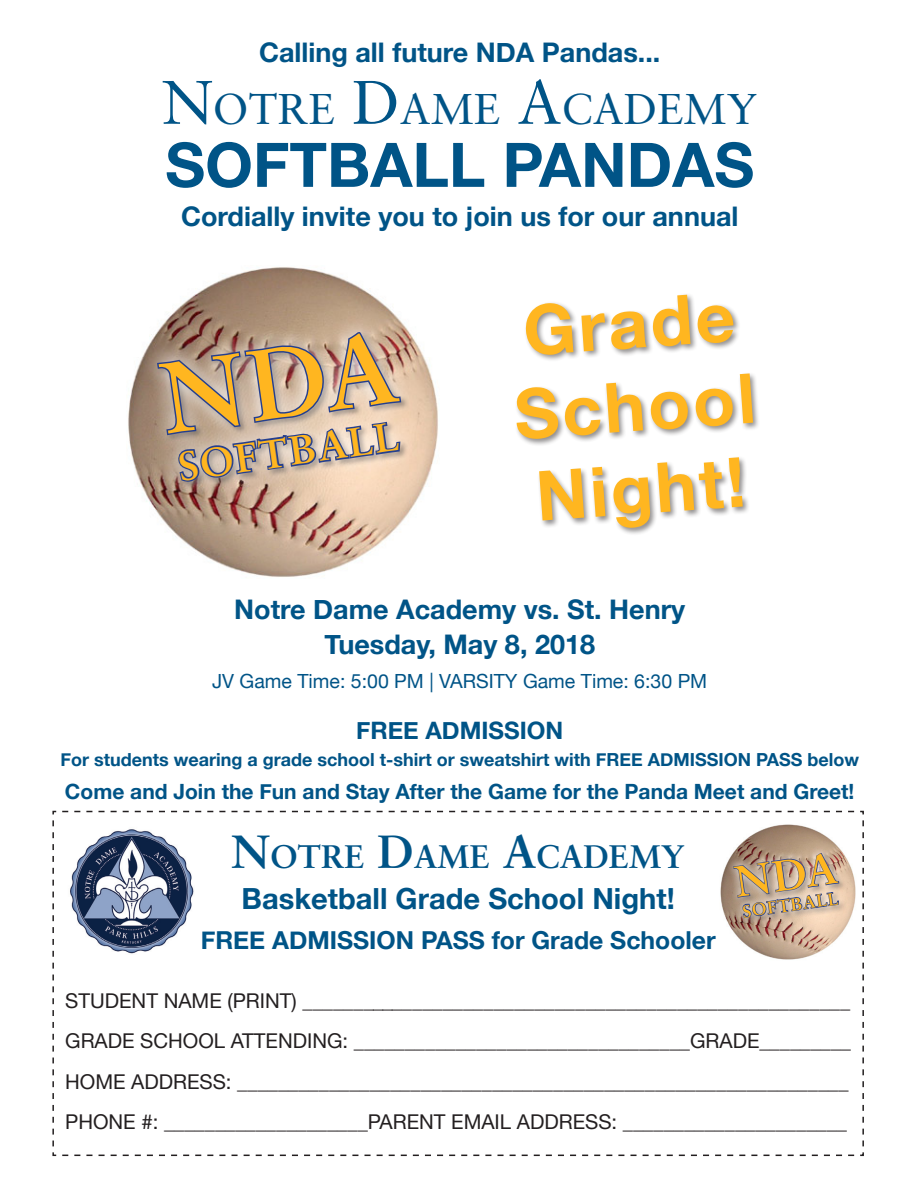
<style>
.page{position:relative;width:918px;height:1188px;background:#fff}
.page>*{position:absolute;margin:0;border:0;box-sizing:border-box;transform-origin:0 0}
.t1{font:700 69.15px "Helvetica Neue";color:#ffb620}
.t2{font:700 61.5px "Helvetica Neue";color:#005487}
.t3{font:43.05px "Sabon";color:#005487}
.t4{font:700 40.35px "Sabon";color:#ffb620}
.t5{font:700 32.55px "Sabon";color:#005487}
.t6{font:700 29.1px "Helvetica Neue";color:#005487}
.t7{font:700 27px "Helvetica Neue";color:#005487}
.t8{font:700 24.75px "Helvetica Neue";color:#005487}
.t9{font:700 24px "Helvetica Neue";color:#005487}
.t10{font:700 21px "Helvetica Neue";color:#005487}
.t11{font:20.4px "Helvetica Neue";color:#231f20}
.t12{font:19.5px "Helvetica Neue";color:#005487}
.t13{font:700 18px "Helvetica Neue";color:#005487}
.t14{font:700 17.55px "Sabon";color:#ffb620}
.s1{font-size:61.5px}
.s2{font-size:46.5px}
</style>
<div class="page">
<img style="left:128px;top:267px;width:310px;height:310px">
<svg style="left:52px;top:810px;width:812px;height:347px"></svg>
<div style="left:515px;top:293px;width:246px;height:243px;background:#231f20;opacity:.5"></div>
<svg style="left:136px;top:307px;width:293px;height:198px;background:#c9ae9a"></svg>
<img style="left:65px;top:825px;width:135px;height:134px">
<img style="left:724px;top:842px;width:127px;height:86px">
<svg style="left:155px;top:329px;width:248px;height:153px;background:#aa9d9d"></svg>
<p class="t7" style="left:259px;top:32px;width:403px">Calling all future NDA Pandas...</p>
<p class="t3" style="left:162px;top:83px;width:597px"><span class="s1">N</span>OTRE <span class="s1">D</span>AME <span class="s1">A</span>CADEMY</p>
<p class="t2" style="left:165px;top:117px;width:591px">SOFTBALL PANDAS</p>
<p class="t7" style="left:181px;top:195px;width:559px">Cordially invite you to join us for our annual</p>
<p class="t4" style="left:175px;top:442px;width:224px;rotate:-8deg">SOFTBALL</p>
<p class="t1" style="left:520px;top:277px;width:213px;rotate:-4deg">Grade</p>
<p class="t1" style="left:511px;top:361px;width:243px;rotate:-4deg">School</p>
<p class="t1" style="left:532px;top:442px;width:211px;rotate:-4deg">Night!</p>
<p class="t7" style="left:234px;top:589px;width:453px">Notre Dame Academy vs. St. Henry</p>
<p class="t7" style="left:324px;top:623px;width:272px">Tuesday, May 8, 2018</p>
<p class="t12" style="left:212px;top:667px;width:497px">JV Game Time: 5:00 PM | VARSITY Game Time: 6:30 PM</p>
<p class="t9" style="left:356px;top:711px;width:209px">FREE ADMISSION</p>
<p class="t13" style="left:60px;top:745px;width:800px">For students wearing a grade school t-shirt or sweatshirt with FREE ADMISSION PASS below</p>
<p class="t10" style="left:65px;top:775px;width:791px">Come and Join the Fun and Stay After the Game for the Panda Meet and Greet!</p>
<p class="t5" style="left:232px;top:837px;width:455px"><span class="s2">N</span>OTRE <span class="s2">D</span>AME <span class="s2">A</span>CADEMY</p>
<p class="t6" style="left:242px;top:876px;width:435px">Basketball Grade School Night!</p>
<p class="t8" style="left:201px;top:921px;width:517px">FREE ADMISSION PASS for Grade Schooler</p>
<p class="t14" style="left:741px;top:901px;width:98px;rotate:-8deg">SOFTBALL</p>
<p class="t11" style="left:65px;top:986px;width:787px">STUDENT NAME (PRINT) ______________________________________________________</p>
<p class="t11" style="left:65px;top:1026px;width:787px">GRADE SCHOOL ATTENDING: _________________________________GRADE_________</p>
<p class="t11" style="left:65px;top:1067px;width:785px">HOME ADDRESS: ____________________________________________________________</p>
<p class="t11" style="left:65px;top:1107px;width:783px">PHONE #: ____________________PARENT EMAIL ADDRESS: ______________________</p>
</div>
